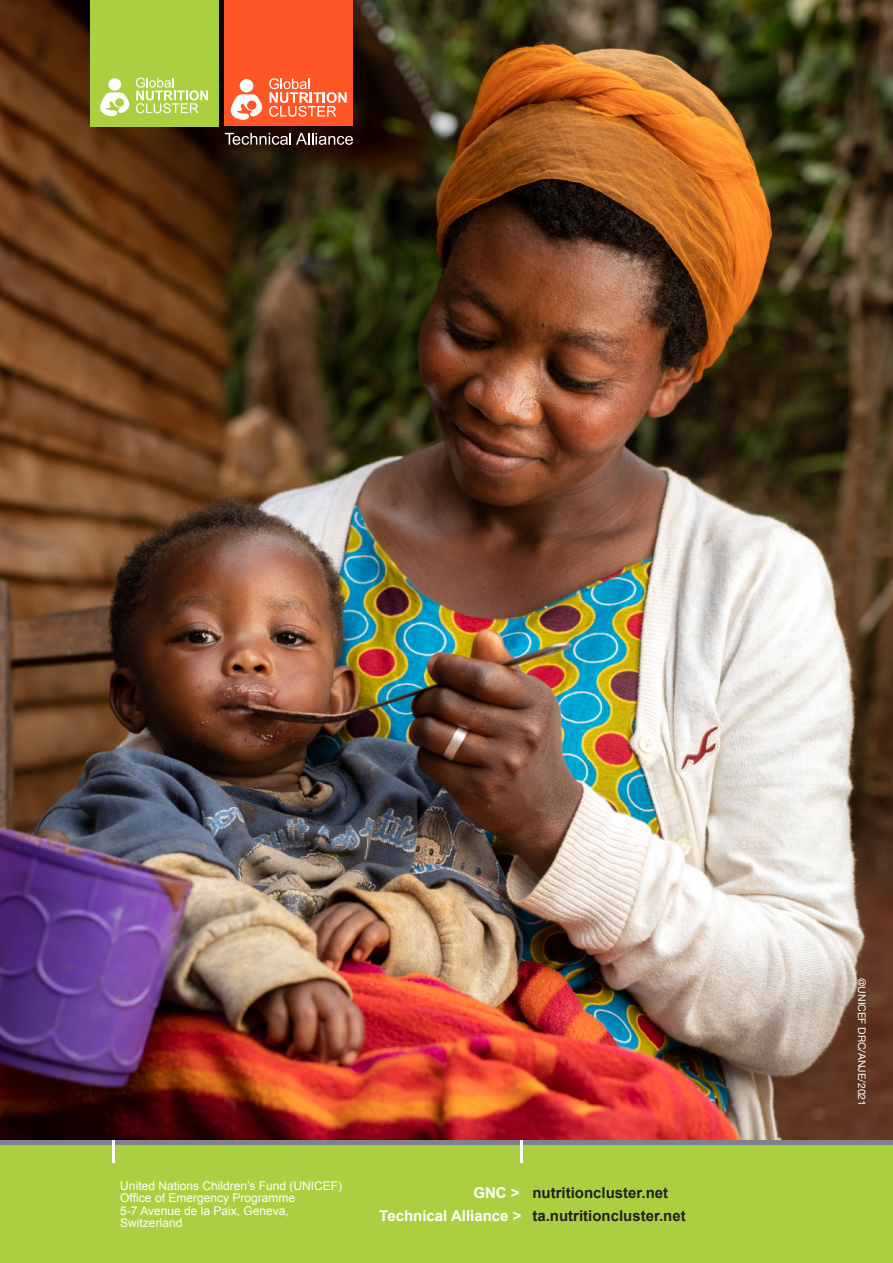
<style>
.page{position:relative;width:893px;height:1263px;background:#fff}
.page>*{position:absolute;margin:0;border:0;box-sizing:border-box;transform-origin:0 0}
.t1{font:700 15px/22.5px "Arial";color:#231f20}
.t2{font:12px/12.5px "Arial";color:#fff}
.t3{font:10.5px "Helvetica Neue";color:#fff}
.s1{color:#fff}
</style>
<div class="page">
<img style="left:0;top:0;width:893px;height:1140px">
<div style="left:0;top:1140px;width:893px;height:123px;background:#80828b"></div>
<div style="left:0;top:1145px;width:893px;height:118px;background:#aad042"></div>
<hr style="left:113px;top:1140px;width:2px;height:23px;background:#fff">
<hr style="left:520px;top:1140px;width:3px;height:23px;background:#fff">
<div style="left:90px;top:0;width:128px;height:126px;background:#aad042"></div>
<svg style="left:100px;top:78px;width:108px;height:38px"></svg>
<div style="left:225px;top:0;width:128px;height:126px;background:#ff5625"></div>
<svg style="left:225px;top:133px;width:128px;height:12px"></svg>
<svg style="left:231px;top:78px;width:116px;height:42px"></svg>
<p class="t2" style="left:120px;top:1180px;width:223px">United Nations Children’s Fund (UNICEF)<br>Office of Emergency Programme<br>5-7 Avenue de la Paix, Geneva,<br>Switzerland</p>
<p class="t1" style="left:379px;top:1183px;width:308px;text-indent:94px"><span class="s1">GNC &gt;</span> nutritioncluster.net<br><span class="s1">Technical Alliance &gt;</span> ta.nutritioncluster.net</p>
<p class="t3" style="left:868px;top:978px;width:129px;rotate:90deg">@UNICEF DRC/ANJE/2021</p>
</div>
